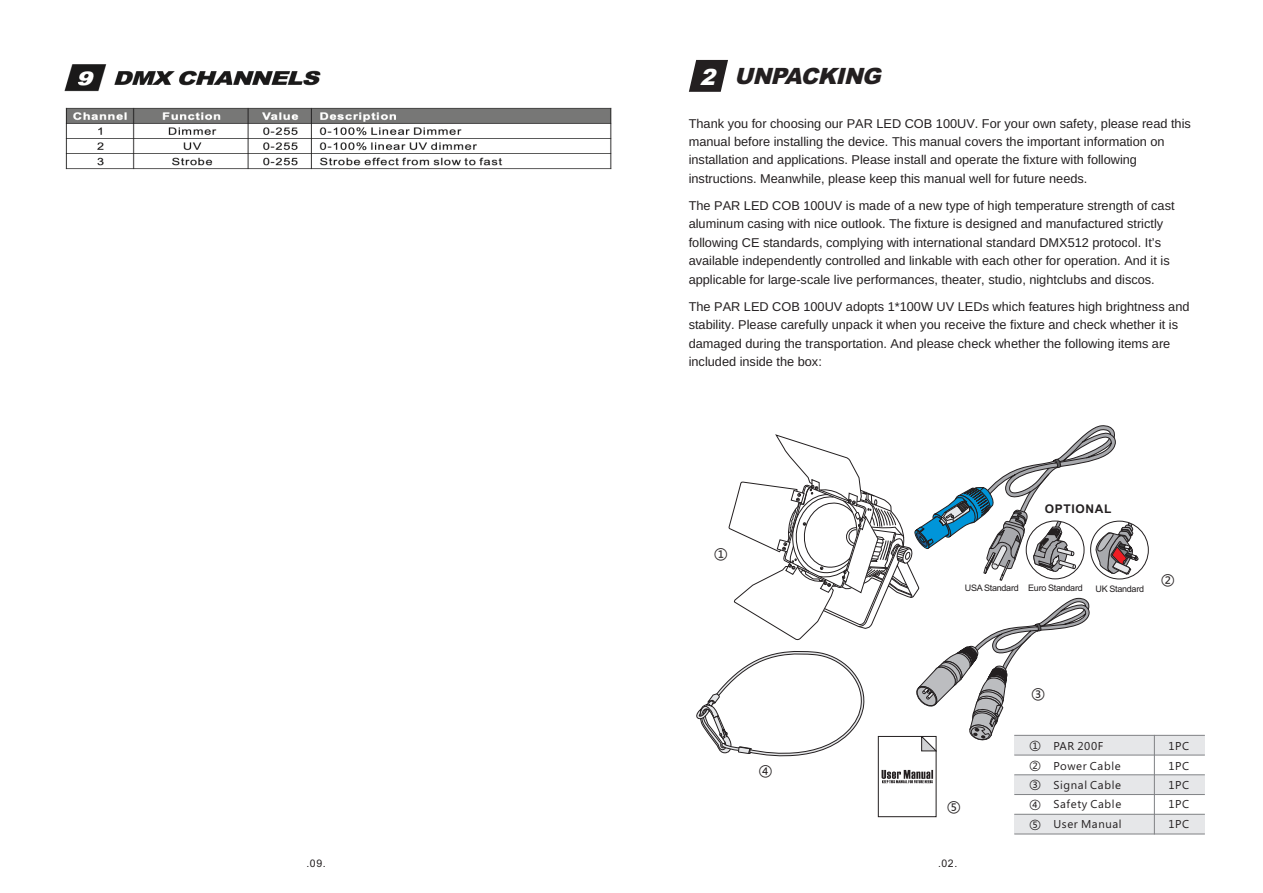
<style>
.page{position:relative;width:1263px;height:893px;background:#fff}
.page>*{position:absolute;margin:0;border:0;box-sizing:border-box;transform-origin:0 0}
.t1{font:italic 900 22.5px "Arial";color:#231f20}
.t2{font:13.5px "Microsoft Ya Hei";color:#231f20}
.t3{font:12.75px/18.5px "Arimo";color:#231f20}
.t4{font:700 12px "Arial";letter-spacing:.055em;color:#231f20}
.t5{font:11.4px/19.5px "Segoe UI";letter-spacing:.055em;color:#231f20}
.t6{font:11.4px/19.6px "Microsoft Ya Hei";color:#231f20;text-align:justify}
.t7{font:10.5px "Arial";color:#231f20}
.t8{font:9px "Arial";letter-spacing:-.03em;color:#231f20}
.s1{color:#fff}
</style>
<div class="page">
<div style="left:1014px;top:735px;width:140px;height:20px;background:#e6e7e9"></div>
<div style="left:1154px;top:735px;width:51px;height:20px;background:#e6e7e9"></div>
<div style="left:1014px;top:775px;width:140px;height:19px;background:#e6e7e9"></div>
<div style="left:1154px;top:775px;width:51px;height:19px;background:#e6e7e9"></div>
<div style="left:1014px;top:814px;width:140px;height:20px;background:#e6e7e9"></div>
<div style="left:1154px;top:814px;width:51px;height:20px;background:#e6e7e9"></div>
<hr style="left:1154px;top:735px;width:1px;height:99px;background:#808285">
<hr style="left:1014px;top:834px;width:191px;height:1px;background:#808285">
<hr style="left:1014px;top:814px;width:191px;height:1px;background:#808285">
<hr style="left:1014px;top:794px;width:191px;height:1px;background:#808285">
<hr style="left:1014px;top:774px;width:191px;height:1px;background:#808285">
<hr style="left:1014px;top:755px;width:191px;height:1px;background:#808285">
<hr style="left:1014px;top:735px;width:191px;height:1px;background:#808285">
<svg style="left:689px;top:60px;width:39px;height:32px"></svg>
<div style="left:878px;top:736px;width:58px;height:81px;border:1px solid #231f20"></div>
<svg style="left:696px;top:425px;width:453px;height:358px"></svg>
<img style="left:64px;top:64px;width:548px;height:106px">
<p class="t7" style="left:306px;top:860px;width:21px">.09.</p>
<h1 class="t1" style="left:700px;top:68px;width:187px"><span class="s1">2</span> UNPACKING</h1>
<p class="t3" style="left:689px;top:114px;width:504px">Thank you for choosing our PAR LED COB 100UV. For your own safety, please read this manual before installing the device. This manual covers the important information on installation and applications. Please install and operate the fixture with following instructions. Meanwhile, please keep this manual well for future needs.</p>
<p class="t3" style="left:689px;top:196px;width:487px">The PAR LED COB 100UV is made of a new type of high temperature strength of cast aluminum casing with nice outlook. The fixture is designed and manufactured strictly following CE standards, complying with international standard DMX512 protocol. It’s available independently controlled and linkable with each other for operation. And it is applicable for large-scale live performances, theater, studio, nightclubs and discos.</p>
<p class="t3" style="left:689px;top:297px;width:502px">The PAR LED COB 100UV adopts 1*100W UV LEDs which features high brightness and stability. Please carefully unpack it when you receive the fixture and check whether it is damaged during the transportation. And please check whether the following items are included inside the box:</p>
<p class="t2" style="left:714px;top:547px;width:15px">①</p>
<p class="t2" style="left:759px;top:764px;width:15px">④</p>
<p class="t4" style="left:1045px;top:504px;width:68px">OPTIONAL</p>
<p class="t8" style="left:965px;top:584px;width:119px">USA Standard Euro Standard</p>
<p class="t8" style="left:1095px;top:585px;width:50px">UK Standard</p>
<p class="t2" style="left:1161px;top:573px;width:15px">②</p>
<p class="t2" style="left:1031px;top:687px;width:15px">③</p>
<p class="t2" style="left:947px;top:800px;width:15px">⑤</p>
<p class="t7" style="left:938px;top:860px;width:21px">.02.</p>
<p class="t6" style="left:1029px;top:736px;width:13px">①<br>②<br>③<br>④<br>⑤</p>
<p class="t5" style="left:1053px;top:737px;width:70px">PAR 200F<br>Power Cable<br>Signal Cable<br>Safety Cable<br>User Manual</p>
<p class="t5" style="left:1168px;top:737px;width:22px;text-align:justify">1PC 1PC 1PC 1PC 1PC</p>
</div>
